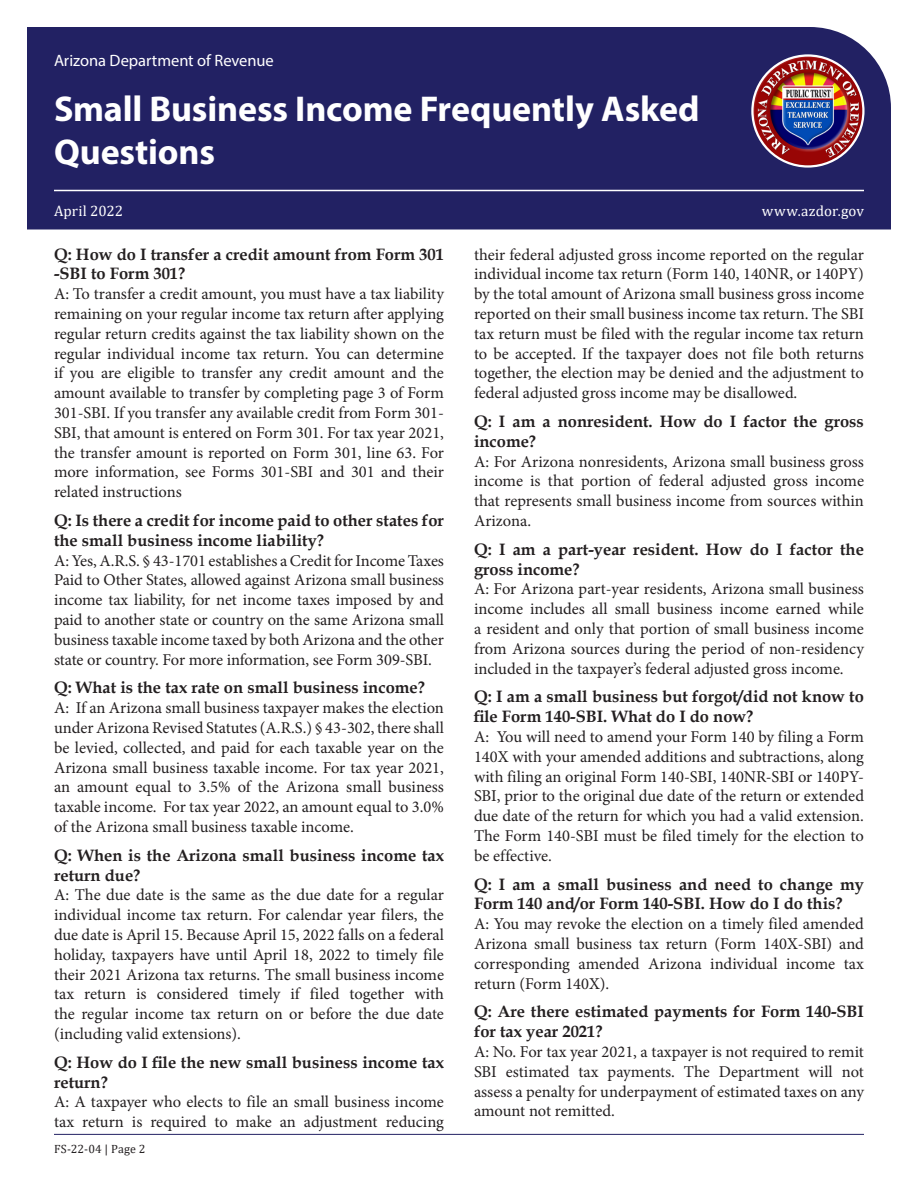
<style>
.page{position:relative;width:918px;height:1188px;background:#fff}
.page>*{position:absolute;margin:0;border:0;box-sizing:border-box;transform-origin:0 0}
.t1{font:700 36px/43.2px "Myriad Pro";letter-spacing:-.005em;color:#fff}
.t2{font:16.5px/19.8px "Minion Pro";color:#231f20;text-align:justify}
.Questions{font:700 16.5px/19.8px "Book Antiqua";color:#231f20}
.t3{font:16.5px "Myriad Pro";letter-spacing:-.005em;color:#fff}
.t4{font:15px "Cambria";letter-spacing:.005em;color:#fff}
.t5{font:12px "Cambria";letter-spacing:.02em;color:#231f20}
</style>
<div class="page">
<hr style="left:54px;top:1134px;width:810px;height:1px;background:#222163">
<div style="left:27px;top:27px;width:864px;height:203px;background:#222163"></div>
<hr style="left:54px;top:190px;width:810px;height:1px;background:#fff">
<img style="left:752px;top:56px;width:111px;height:110px;border-radius:55px">
<div style="left:751px;top:54px;width:114px;height:114px;border:2px solid #fff;border-radius:50%"></div>
<p class="t3" style="left:54px;top:51px;width:221px">Arizona Department of Revenue</p>
<h1 class="t1" style="left:54px;top:86px;width:647px">Small Business Income Frequently Asked<br>Questions</h1>
<p class="t4" style="left:54px;top:202px;width:71px">April 2022</p>
<p class="t4" style="left:762px;top:202px;width:104px">www.azdor.gov</p>
<p class="Questions" style="left:54px;top:244px;width:392px">Q: How do I transfer a credit amount from Form 301 -SBI to Form 301?</p>
<p class="t2" style="left:54px;top:284px;width:392px">A: To transfer a credit amount, you must have a tax liability remaining on your regular income tax return after applying regular return credits against the tax liability shown on the regular individual income tax return. You can determine if you are eligible to transfer any credit amount and the amount available to transfer by completing page 3 of Form 301-SBI. If you transfer any available credit from Form 301- SBI, that amount is entered on Form 301. For tax year 2021, the transfer amount is reported on Form 301, line 63. For more information, see Forms 301-SBI and 301 and their related instructions</p>
<p class="Questions" style="left:54px;top:510px;width:391px">Q: Is there a credit for income paid to other states for the small business income liability?</p>
<p class="t2" style="left:54px;top:550px;width:392px">A: Yes, A.R.S. § 43-1701 establishes a Credit for Income Taxes Paid to Other States, allowed against Arizona small business income tax liability, for net income taxes imposed by and paid to another state or country on the same Arizona small business taxable income taxed by both Arizona and the other state or country. For more information, see Form 309-SBI.</p>
<p class="Questions" style="left:54px;top:678px;width:373px">Q: What is the tax rate on small business income?</p>
<p class="t2" style="left:54px;top:698px;width:392px">A: If an Arizona small business taxpayer makes the election under Arizona Revised Statutes (A.R.S.) § 43-302, there shall be levied, collected, and paid for each taxable year on the Arizona small business taxable income. For tax year 2021, an amount equal to 3.5% of the Arizona small business taxable income. For tax year 2022, an amount equal to 3.0% of the Arizona small business taxable income.</p>
<p class="Questions" style="left:54px;top:845px;width:392px">Q: When is the Arizona small business income tax return due?</p>
<p class="t2" style="left:54px;top:885px;width:392px">A: The due date is the same as the due date for a regular individual income tax return. For calendar year filers, the due date is April 15. Because April 15, 2022 falls on a federal holiday, taxpayers have until April 18, 2022 to timely file their 2021 Arizona tax returns. The small business income tax return is considered timely if filed together with the regular income tax return on or before the due date (including valid extensions).</p>
<p class="Questions" style="left:54px;top:1052px;width:392px">Q: How do I file the new small business income tax return?</p>
<p class="t2" style="left:54px;top:1092px;width:392px">A: A taxpayer who elects to file an small business income tax return is required to make an adjustment reducing</p>
<p class="t2" style="left:474px;top:244px;width:392px">their federal adjusted gross income reported on the regular individual income tax return (Form 140, 140NR, or 140PY) by the total amount of Arizona small business gross income reported on their small business income tax return. The SBI tax return must be filed with the regular income tax return to be accepted. If the taxpayer does not file both returns together, the election may be denied and the adjustment to federal adjusted gross income may be disallowed.</p>
<p class="Questions" style="left:474px;top:411px;width:391px">Q: I am a nonresident. How do I factor the gross income?</p>
<p class="t2" style="left:474px;top:451px;width:392px">A: For Arizona nonresidents, Arizona small business gross income is that portion of federal adjusted gross income that represents small business income from sources within Arizona.</p>
<p class="Questions" style="left:474px;top:539px;width:391px">Q: I am a part-year resident. How do I factor the gross income?</p>
<p class="t2" style="left:474px;top:579px;width:392px">A: For Arizona part-year residents, Arizona small business income includes all small business income earned while a resident and only that portion of small business income from Arizona sources during the period of non-residency included in the taxpayer’s federal adjusted gross income.</p>
<p class="Questions" style="left:474px;top:687px;width:391px">Q: I am a small business but forgot/did not know to file Form 140-SBI. What do I do now?</p>
<p class="t2" style="left:474px;top:727px;width:392px">A: You will need to amend your Form 140 by filing a Form 140X with your amended additions and subtractions, along with filing an original Form 140-SBI, 140NR-SBI or 140PY-SBI, prior to the original due date of the return or extended due date of the return for which you had a valid extension.<br>The Form 140-SBI must be filed timely for the election to be effective.</p>
<p class="Questions" style="left:474px;top:874px;width:392px">Q: I am a small business and need to change my<br>Form 140 and/or Form 140-SBI. How do I do this?</p>
<p class="t2" style="left:474px;top:914px;width:392px">A: You may revoke the election on a timely filed amended Arizona small business tax return (Form 140X-SBI) and corresponding amended Arizona individual income tax return (Form 140X).</p>
<p class="Questions" style="left:474px;top:1002px;width:392px">Q: Are there estimated payments for Form 140-SBI for tax year 2021?</p>
<p class="t2" style="left:474px;top:1042px;width:392px">A: No. For tax year 2021, a taxpayer is not required to remit SBI estimated tax payments. The Department will not assess a penalty for underpayment of estimated taxes on any amount not remitted.</p>
<p class="t5" style="left:54px;top:1142px;width:93px">FS-22-04 | Page 2</p>
</div>
